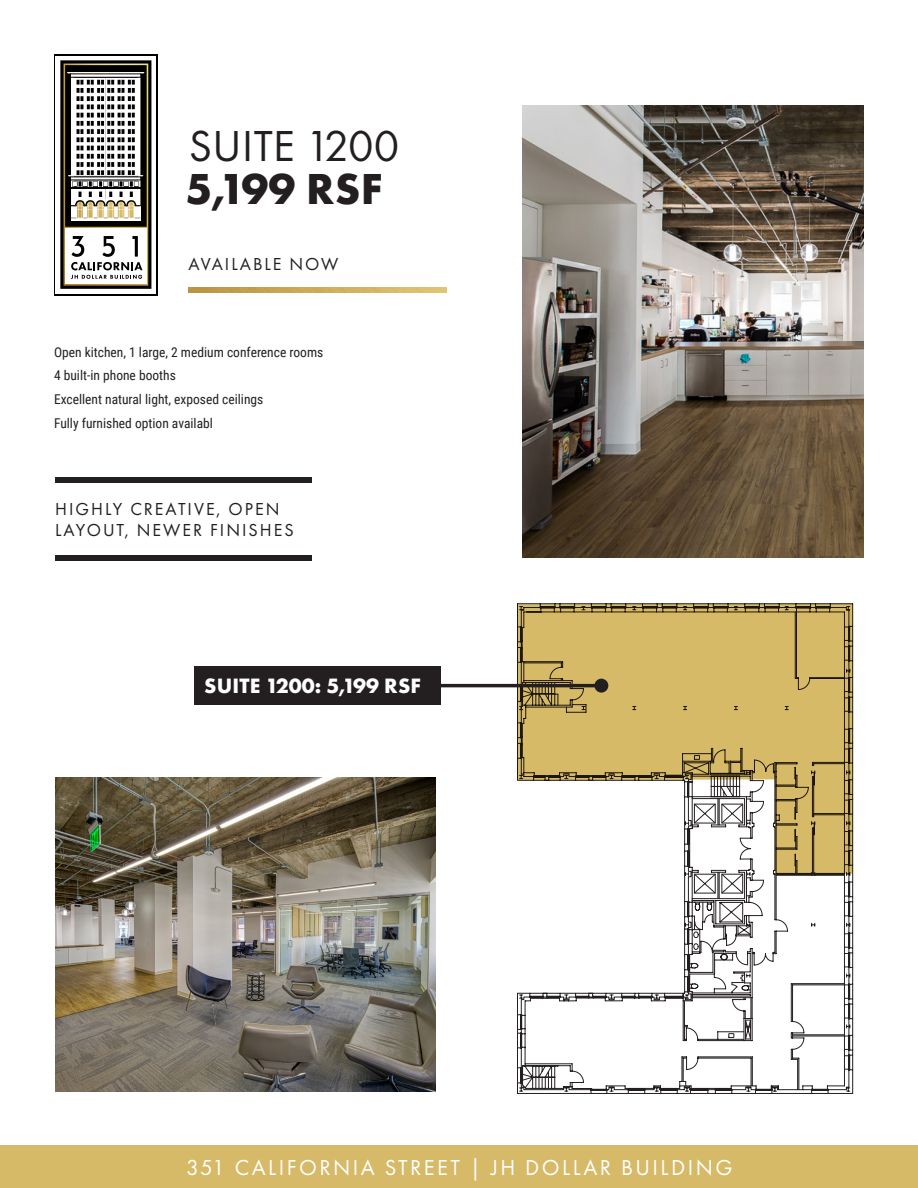
<style>
.page{position:relative;width:918px;height:1188px;background:#fff}
.page>*{position:absolute;margin:0;border:0;box-sizing:border-box;transform-origin:0 0}
.t1{font:45px "Futura PT";letter-spacing:.01em;color:#231f20}
.t2{font:700 45px "Futura PT";letter-spacing:.005em;color:#231f20}
.t3{font:22.5px "Futura PT";letter-spacing:.11em;color:#fff}
.t4{font:700 21.6px "Futura PT";letter-spacing:.01em;color:#fff}
.t5{font:18px/21.6px "Futura PT";letter-spacing:.11em;color:#231f20}
.t6{font:13.5px "Roboto Condensed";color:#231f20}
</style>
<div class="page">
<div style="left:0;top:1145px;width:918px;height:43px;background:#d6ba68"></div>
<svg style="left:520px;top:992px;width:330px;height:102px"></svg>
<svg style="left:588px;top:996px;width:6px;height:2px"></svg>
<svg style="left:634px;top:996px;width:6px;height:2px"></svg>
<svg style="left:542px;top:996px;width:6px;height:2px"></svg>
<svg style="left:676px;top:874px;width:174px;height:217px"></svg>
<div style="left:55px;top:555px;width:257px;height:5px;background:#231f20"></div>
<img style="left:522px;top:106px;width:342px;height:452px">
<div style="left:55px;top:477px;width:257px;height:5px;background:#231f20"></div>
<div style="left:54px;top:54px;width:104px;height:241px;background:linear-gradient(to bottom,#000,#000)"></div>
<div style="left:56px;top:56px;width:100px;height:238px;background:#fff"></div>
<svg style="left:60px;top:60px;width:91px;height:229px"></svg>
<svg style="left:517px;top:604px;width:336px;height:270px;fill:#d6ba68"></svg>
<img style="left:188px;top:288px;width:258px;height:5px">
<hr style="left:426px;top:684px;width:175px;height:3px;background:#231f20">
<div style="left:594px;top:679px;width:14px;height:14px;background:#231f20;border-radius:50%"></div>
<div style="left:194px;top:667px;width:246px;height:38px;background:#231f20"></div>
<img style="left:55px;top:778px;width:380px;height:313px">
<p class="t1" style="left:189px;top:119px;width:212px">SUITE 1200</p>
<p class="t2" style="left:185px;top:160px;width:199px">5,199 RSF</p>
<p class="t5" style="left:189px;top:253px;width:151px">AVAILABLE NOW</p>
<p class="t6" style="left:54px;top:342px;width:271px">Open kitchen, 1 large, 2 medium conference rooms</p>
<p class="t6" style="left:54px;top:366px;width:123px">4 built-in phone booths</p>
<p class="t6" style="left:54px;top:390px;width:211px">Excellent natural light, exposed ceilings</p>
<p class="t6" style="left:54px;top:413px;width:160px">Fully furnished option availabl</p>
<p class="t5" style="left:55px;top:498px;width:240px">HIGHLY CREATIVE, OPEN<br>LAYOUT, NEWER FINISHES</p>
<p class="t4" style="left:204px;top:672px;width:218px">SUITE 1200: 5,199 RSF</p>
<h2 class="t3" style="left:186px;top:1154px;width:548px">351 CALIFORNIA STREET | JH DOLLAR BUILDING</h2>
</div>
